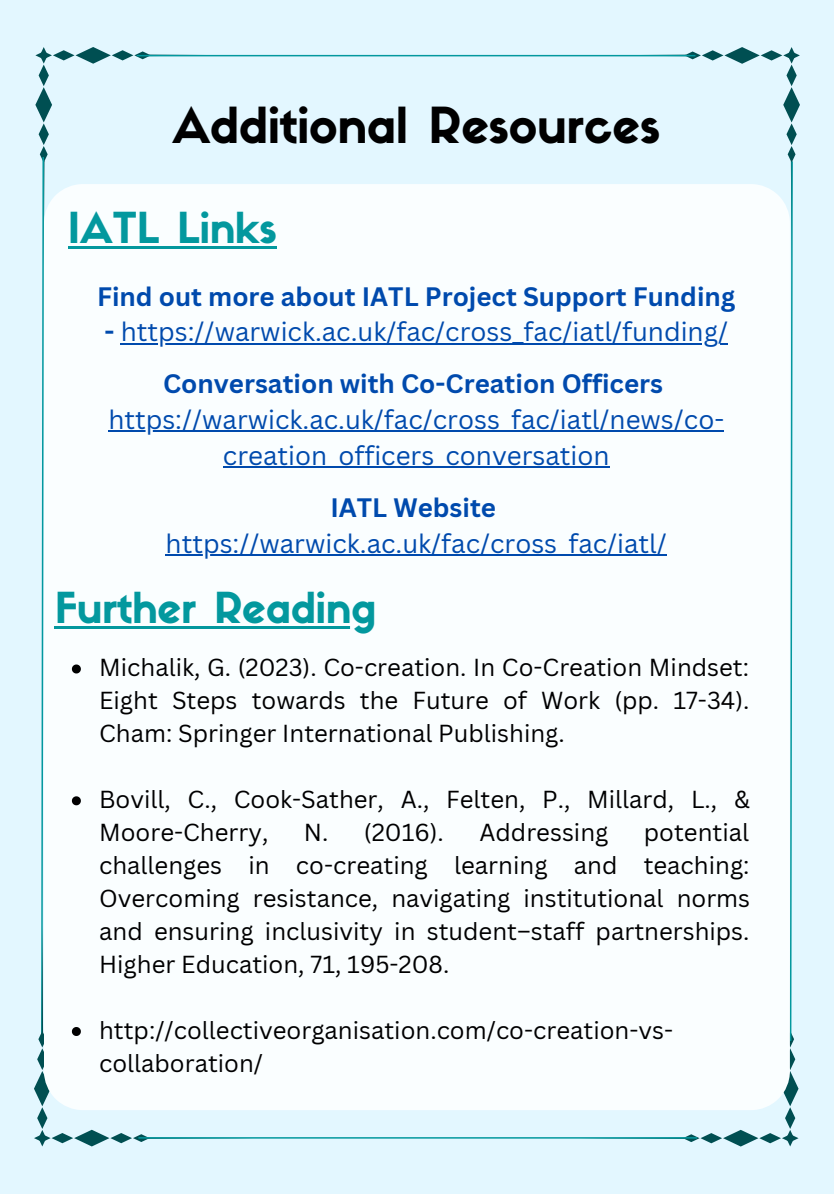
<style>
.page{position:relative;width:834px;height:1196px;background:#fff}
.page>*{position:absolute;margin:0;border:0;box-sizing:border-box;transform-origin:0 0}
.t1{font:48.8px "Sifonn Basic";color:#000}
.t2{font:42px "Sifonn Basic";color:#03989e}
.t3{font:26px/36px "Canva Sans";color:#004aad;text-align:center}
.t4{font:700 26px "Canva Sans";color:#004aad}
.t5{font:24px/33px "Canva Sans";color:#000;text-align:justify}
.s1{font-weight:700}
</style>
<div class="page">
<div style="left:0;top:0;width:834px;height:1193px;background:#e3f7ff"></div>
<hr style="left:137px;top:55px;width:558px;height:1px;background:#03989e">
<hr style="left:138px;top:1137px;width:559px;height:1px;background:#03989e">
<svg style="left:578px;top:47px;width:222px;height:1099px"></svg>
<div style="left:255px;top:184px;width:534px;height:926px;background:#fafeff"></div>
<hr style="left:121px;top:343px;width:607px;height:1px;background:#004aad">
<hr style="left:108px;top:430px;width:616px;height:2px;background:#004aad">
<hr style="left:223px;top:466px;width:386px;height:2px;background:#004aad">
<hr style="left:68px;top:246px;width:209px;height:3px;background:#03989e">
<hr style="left:55px;top:626px;width:321px;height:3px;background:#03989e">
<hr style="left:166px;top:554px;width:501px;height:2px;background:#004aad">
<svg style="left:34px;top:47px;width:221px;height:1099px"></svg>
<p class="t1" style="left:172px;top:106px;width:489px">Additional Resources</p>
<p class="t2" style="left:68px;top:211px;width:210px">IATL Links</p>
<p class="t4" style="left:97px;top:278px;width:640px">Find out more about IATL Project Support Funding</p>
<p class="t3" style="left:104px;top:313px;width:625px"><span class="s1">-</span> https://warwick.ac.uk/fac/cross_fac/iatl/funding/</p>
<p class="t4" style="left:163px;top:365px;width:501px">Conversation with Co-Creation Officers</p>
<p class="t3" style="left:108px;top:401px;width:617px">https://warwick.ac.uk/fac/cross_fac/iatl/news/co&shy;creation_officers_conversation</p>
<p class="t4" style="left:330px;top:489px;width:167px">IATL Website</p>
<p class="t3" style="left:166px;top:524px;width:503px">https://warwick.ac.uk/fac/cross_fac/iatl/</p>
<p class="t2" style="left:55px;top:591px;width:323px">Further Reading</p>
<p class="t5" style="left:99px;top:650px;width:652px">Michalik, G. (2023). Co-creation. In Co-Creation Mindset:<br>Eight Steps towards the Future of Work (pp. 17-34).<br>Cham: Springer International Publishing.</p>
<p class="t5" style="left:99px;top:782px;width:652px">Bovill, C., Cook-Sather, A., Felten, P., Millard, L., &amp;<br>Moore-Cherry,</p>
<p class="t5" style="left:99px;top:815px;width:652px;text-indent:545px">potential challenges in co-creating learning and teaching:<br>Overcoming resistance, navigating institutional norms and ensuring inclusivity in student–staff partnerships.<br>Higher Education, 71, 195-208.</p>
<p class="t5" style="left:304px;top:815px;width:141px">N. (2016).</p>
<p class="t5" style="left:479px;top:815px;width:130px">Addressing</p>
<p class="t5" style="left:99px;top:1013px;width:575px">http://collectiveorganisation.com/co-creation-vs&shy;collaboration/</p>
</div>
